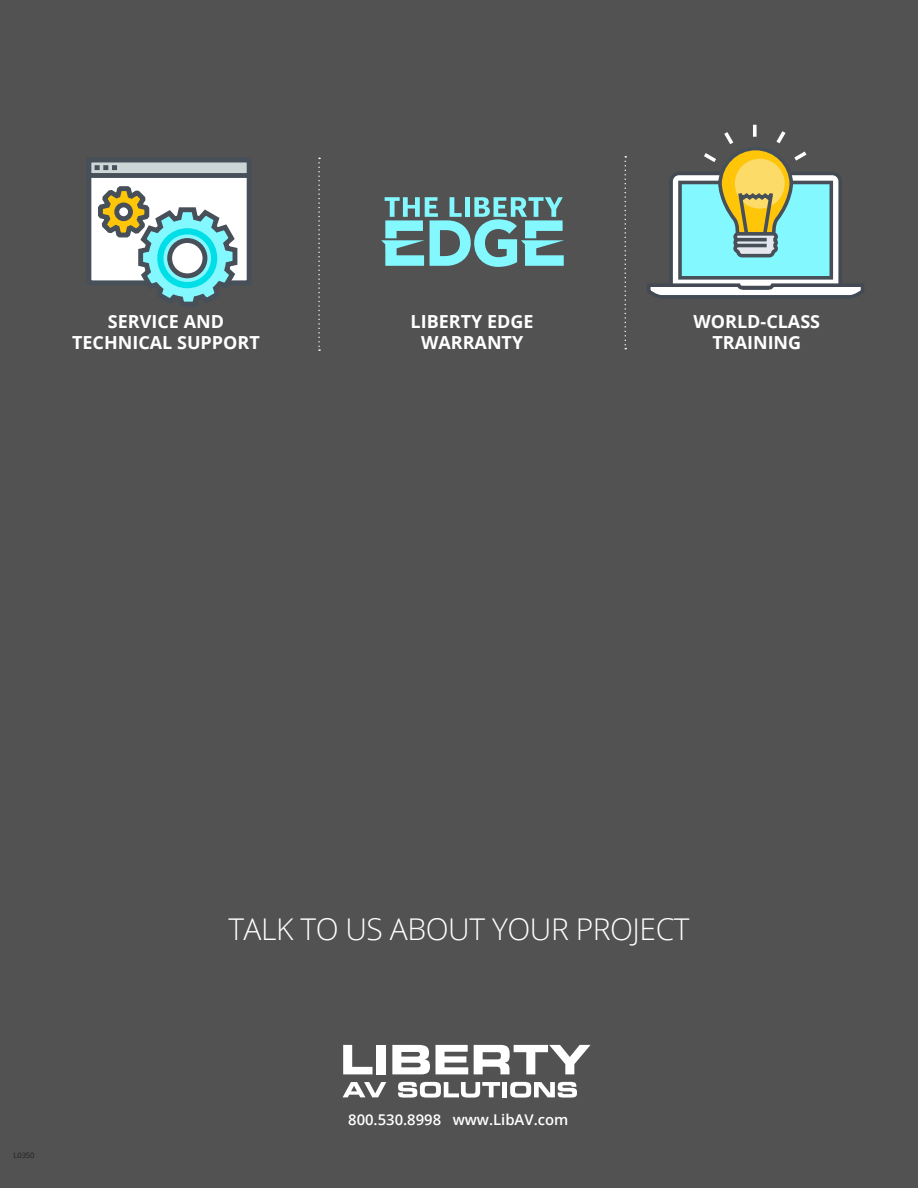
<style>
.page{position:relative;width:918px;height:1188px;background:#525252}
.page>*{position:absolute;margin:0;border:0;box-sizing:border-box;transform-origin:0 0}
.t1{font:300 30px "Open Sans";letter-spacing:-.015em;color:#fff}
.t2{font:700 18px/21.6px "Open Sans";color:#fff;text-align:center}
.t3{font:600 14.85px "Open Sans";color:#fff}
.t4{font:7.5px "Open Sans";color:#221f1f}
</style>
<div class="page">
<svg style="left:343px;top:1045px;width:30px;height:29px"></svg>
<div style="left:377px;top:1045px;width:9px;height:29px;background:#fff"></div>
<svg style="left:392px;top:1045px;width:38px;height:29px"></svg>
<svg style="left:436px;top:1045px;width:32px;height:29px"></svg>
<svg style="left:474px;top:1045px;width:117px;height:29px"></svg>
<svg style="left:343px;top:1082px;width:43px;height:15px"></svg>
<svg style="left:398px;top:1082px;width:102px;height:16px"></svg>
<div style="left:502px;top:1082px;width:5px;height:15px;background:#fff"></div>
<svg style="left:510px;top:1082px;width:67px;height:16px"></svg>
<svg style="left:647px;top:124px;width:217px;height:174px"></svg>
<hr style="left:737px;top:244px;width:30px;height:3px;background:#474f59">
<hr style="left:737px;top:238px;width:30px;height:3px;background:#474f59">
<div style="left:86px;top:158px;width:166px;height:127px;background:#fff;border:5px solid #474f59"></div>
<div style="left:86px;top:158px;width:166px;height:20px;background:#ccd6d6;border:5px solid #474f59"></div>
<svg style="left:95px;top:165px;width:22px;height:5px"></svg>
<svg style="left:96px;top:186px;width:145px;height:120px"></svg>
<svg style="left:381px;top:197px;width:183px;height:70px"></svg>
<svg style="left:318px;top:158px;width:2px;height:193px"></svg>
<svg style="left:624px;top:156px;width:2px;height:193px"></svg>
<p class="t2" style="left:72px;top:310px;width:189px">SERVICE AND<br>TECHNICAL SUPPORT</p>
<p class="t2" style="left:411px;top:310px;width:125px">LIBERTY EDGE<br>WARRANTY</p>
<p class="t2" style="left:693px;top:310px;width:128px">WORLD-CLASS<br>TRAINING</p>
<p class="t4" style="left:14px;top:1150px;width:23px">L0350</p>
<h1 class="t1" style="left:228px;top:919px;width:463px">TALK TO US ABOUT YOUR PROJECT</h1>
<p class="t3" style="left:348px;top:1114px;width:222px">800.530.8998 www.LibAV.com</p>
</div>
